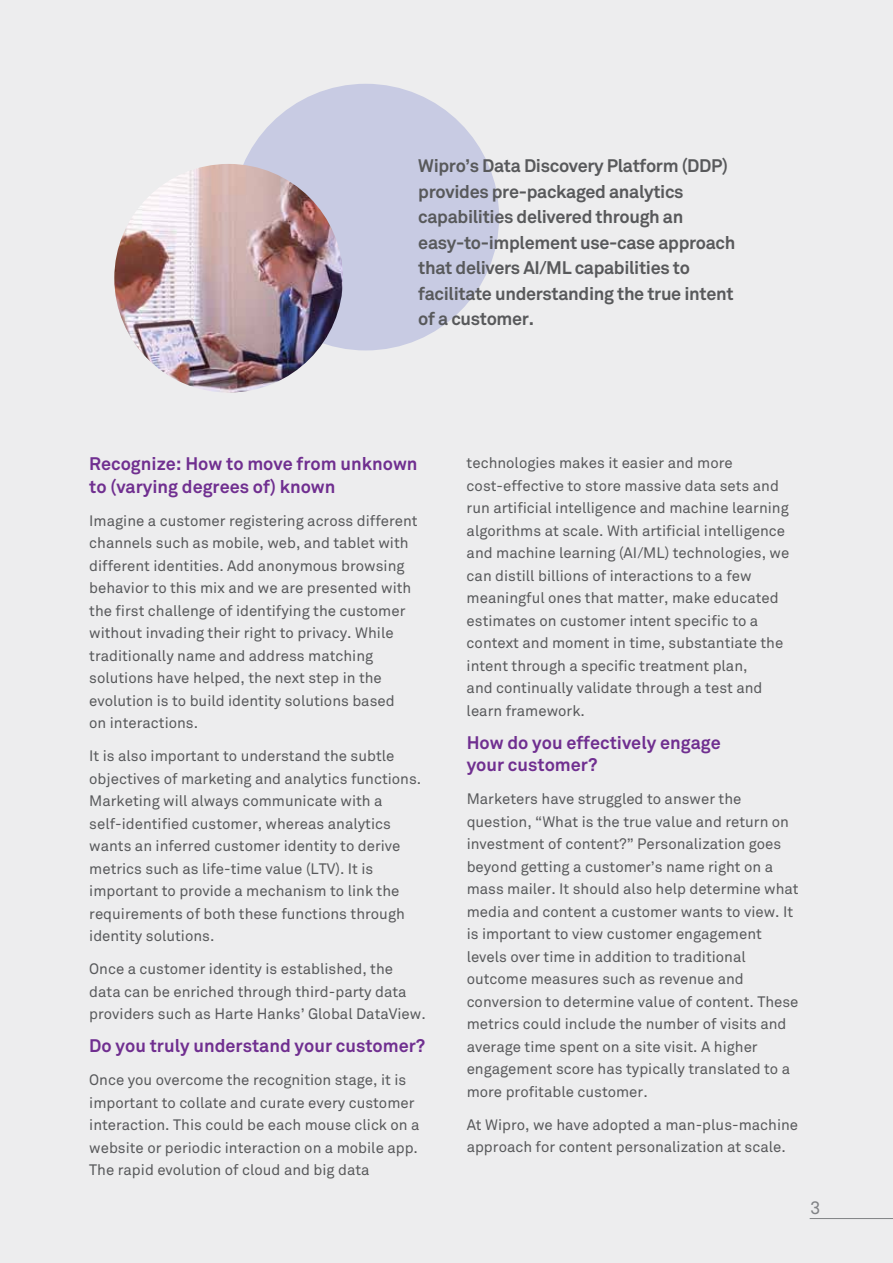
<style>
.page{position:relative;width:893px;height:1263px;background:#ededee}
.page>*{position:absolute;margin:0;border:0;box-sizing:border-box;transform-origin:0 0}
.t1{font:700 18px/25.5px "Wipro Akkurat";letter-spacing:-.02em;color:#58595b}
.t2{font:700 18px/22.5px "Wipro Akkurat";color:#702f90}
.t3{font:18px "Wipro Akkurat Mono";color:#808285}
.t4{font:15px/22.5px "Wipro Akkurat";color:#58595b}
</style>
<div class="page">
<div style="left:232px;top:84px;width:267px;height:266px;background:#c8cbe3;border-radius:50%"></div>
<img style="left:114px;top:164px;width:229px;height:229px;border-radius:114px">
<hr style="left:810px;top:1218px;width:83px;height:1px;background:#808285">
<p class="t1" style="left:418px;top:153px;width:319px">Wipro’s Data Discovery Platform (DDP) provides pre-packaged analytics capabilities delivered through an easy-to-implement use-case approach that delivers AI/ML capabilities to facilitate understanding the true intent of a customer.</p>
<p class="t2" style="left:89px;top:452px;width:330px">Recognize: How to move from unknown to (varying degrees of) known</p>
<p class="t4" style="left:89px;top:509px;width:330px">Imagine a customer registering across different channels such as mobile, web, and tablet with different identities. Add anonymous browsing behavior to this mix and we are presented with the first challenge of identifying the customer without invading their right to privacy. While traditionally name and address matching solutions have helped, the next step in the evolution is to build identity solutions based<br>on interactions.</p>
<p class="t4" style="left:89px;top:745px;width:333px">It is also important to understand the subtle objectives of marketing and analytics functions.<br>Marketing will always communicate with a self-identified customer, whereas analytics wants an inferred customer identity to derive metrics such as life-time value (LTV). It is important to provide a mechanism to link the requirements of both these functions through identity solutions.</p>
<p class="t4" style="left:89px;top:958px;width:338px">Once a customer identity is established, the data can be enriched through third-party data providers such as Harte Hanks’ Global DataView.</p>
<p class="t2" style="left:89px;top:1034px;width:338px">Do you truly understand your customer?</p>
<p class="t4" style="left:89px;top:1069px;width:332px">Once you overcome the recognition stage, it is important to collate and curate every customer interaction. This could be each mouse click on a website or periodic interaction on a mobile app.<br>The rapid evolution of cloud and big data</p>
<p class="t4" style="left:467px;top:452px;width:324px">technologies makes it easier and more cost-effective to store massive data sets and run artificial intelligence and machine learning algorithms at scale. With artificial intelligence and machine learning (AI/ML) technologies, we can distill billions of interactions to a few meaningful ones that matter, make educated estimates on customer intent specific to a context and moment in time, substantiate the intent through a specific treatment plan,<br>and continually validate through a test and learn framework.</p>
<p class="t2" style="left:467px;top:731px;width:256px">How do you effectively engage your customer?</p>
<p class="t4" style="left:467px;top:788px;width:333px">Marketers have struggled to answer the question, “What is the true value and return on investment of content?” Personalization goes beyond getting a customer’s name right on a mass mailer. It should also help determine what media and content a customer wants to view. It is important to view customer engagement levels over time in addition to traditional outcome measures such as revenue and conversion to determine value of content. These metrics could include the number of visits and average time spent on a site visit. A higher engagement score has typically translated to a more profitable customer.</p>
<p class="t4" style="left:467px;top:1113px;width:333px">At Wipro, we have adopted a man-plus-machine approach for content personalization at scale.</p>
<p class="t3" style="left:810px;top:1197px;width:13px">3</p>
</div>
